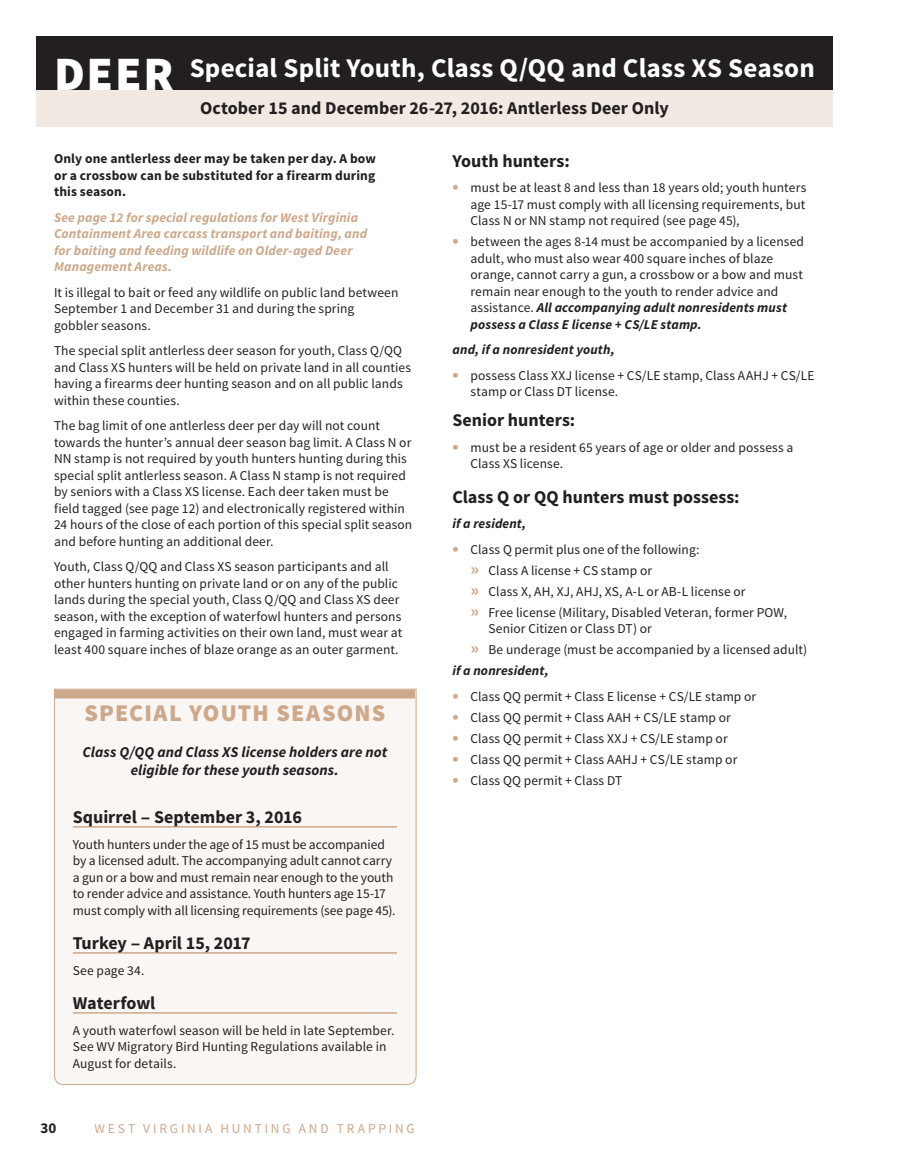
<style>
.page{position:relative;width:905px;height:1175px;background:#fff}
.page>*{position:absolute;margin:0;border:0;box-sizing:border-box;transform-origin:0 0}
.t1{font:700 27px "Source Sans Pro";letter-spacing:.01em;color:#fff}
.t2{font:900 24px "Source Sans Pro";letter-spacing:.05em;color:#cda88b}
.t3{font:700 18px "Source Sans Pro";color:#231f20}
.t4{font:italic 700 15px/18px "Source Sans Pro";letter-spacing:.005em;color:#231f20;text-align:center}
.t5{font:700 15px "Source Sans Pro";color:#231f20}
.t6{font:13.5px/16.5px "Source Sans Pro";letter-spacing:.005em;color:#231f20}
.t7{font:italic 700 13.5px/16.5px "Source Sans Pro";letter-spacing:.01em;color:#cda88b}
.t8{font:700 13.5px/16.5px "Source Sans Pro";letter-spacing:.01em;color:#231f20;text-align:justify}
.t9{font:italic 700 13.5px "Source Sans Pro";letter-spacing:.01em;color:#231f20}
.t10{font:13.5px "Source Sans Pro";letter-spacing:.205em;color:#cda88b}
.s1{font-weight:900;font-size:48px}
.s2{font-weight:700;font-size:18px;color:#cda88b}
.s3{font-weight:700;font-style:italic}
</style>
<div class="page">
<div style="left:36px;top:36px;width:796px;height:54px;background:#231f20"></div>
<div style="left:36px;top:90px;width:796px;height:36px;background:#f2e9e2"></div>
<div style="left:54px;top:688px;width:363px;height:397px;background:#faf6f3"></div>
<h1 class="t1" style="left:54px;top:50px;width:762px"><span class="s1">DEER</span> Special Split Youth, Class Q/QQ and Class XS Season</h1>
<h3 class="t3" style="left:200px;top:96px;width:470px">October 15 and December 26-27, 2016: Antlerless Deer Only</h3>
<p class="t8" style="left:54px;top:151px;width:323px">Only one antlerless deer may be taken per day. A bow or a crossbow can be substituted for a firearm during this season.</p>
<p class="t7" style="left:54px;top:209px;width:314px">See page 12 for special regulations for West Virginia Containment Area carcass transport and baiting, and for baiting and feeding wildlife on Older-aged Deer Management Areas.</p>
<p class="t6" style="left:54px;top:284px;width:346px">It is illegal to bait or feed any wildlife on public land between<br>September 1 and December 31 and during the spring gobbler seasons.</p>
<p class="t6" style="left:54px;top:343px;width:358px">The special split antlerless deer season for youth, Class Q/QQ and Class XS hunters will be held on private land in all counties having a firearms deer hunting season and on all public lands within these counties.</p>
<p class="t6" style="left:54px;top:418px;width:360px">The bag limit of one antlerless deer per day will not count towards the hunter’s annual deer season bag limit. A Class N or NN stamp is not required by youth hunters hunting during this special split antlerless season. A Class N stamp is not required by seniors with a Class XS license. Each deer taken must be field tagged (see page 12) and electronically registered within 24 hours of the close of each portion of this special split season and before hunting an additional deer.</p>
<p class="t6" style="left:54px;top:559px;width:350px">Youth, Class Q/QQ and Class XS season participants and all other hunters hunting on private land or on any of the public lands during the special youth, Class Q/QQ and Class XS deer season, with the exception of waterfowl hunters and persons engaged in farming activities on their own land, must wear at least 400 square inches of blaze orange as an outer garment.</p>
<h3 class="t3" style="left:452px;top:149px;width:119px">Youth hunters:</h3>
<p class="t6" style="left:470px;top:180px;width:337px;text-align:justify;text-indent:-18px"><span class="s2">•</span> must be at least 8 and less than 18 years old; youth hunters age 15-17 must comply with all licensing requirements, but Class N or NN stamp not required (see page 45),</p>
<p class="t6" style="left:470px;top:234px;width:335px;text-indent:-18px"><span class="s2">•</span> between the ages 8-14 must be accompanied by a licensed adult, who must also wear 400 square inches of blaze orange, cannot carry a gun, a crossbow or a bow and must remain near enough to the youth to render advice and assistance. <span class="s3">All accompanying adult nonresidents must possess a Class E license + CS/LE stamp.</span></p>
<p class="t9" style="left:452px;top:341px;width:164px">and, if a nonresident youth,</p>
<p class="t6" style="left:470px;top:367px;width:345px;text-indent:-18px"><span class="s2">•</span> possess Class XXJ license + CS/LE stamp, Class AAHJ + CS/LE stamp or Class DT license.</p>
<h3 class="t3" style="left:452px;top:408px;width:124px">Senior hunters:</h3>
<p class="t6" style="left:470px;top:439px;width:324px;text-indent:-18px"><span class="s2">•</span> must be a resident 65 years of age or older and possess a<br>Class XS license.</p>
<h3 class="t3" style="left:452px;top:485px;width:289px">Class Q or QQ hunters must possess:</h3>
<p class="t9" style="left:452px;top:515px;width:75px">if a resident,</p>
<p class="t6" style="left:470px;top:539px;width:318px;line-height:21px;text-indent:-18px"><span class="s2">•</span> Class Q permit plus one of the following:<br><span class="s2">»</span> Class A license + CS stamp or<br><span class="s2">»</span> Class X, AH, XJ, AHJ, XS, A-L or AB-L license or<br><span class="s2">»</span> Free license (Military, Disabled Veteran, former POW,</p>
<p class="t6" style="left:488px;top:621px;width:165px">Senior Citizen or Class DT) or</p>
<p class="t6" style="left:470px;top:642px;width:338px"><span class="s2">»</span> Be underage (must be accompanied by a licensed adult)</p>
<p class="t9" style="left:452px;top:662px;width:98px">if a nonresident,</p>
<p class="t6" style="left:452px;top:688px;width:305px"><span class="s2">•</span> Class QQ permit + Class E license + CS/LE stamp or</p>
<p class="t6" style="left:452px;top:709px;width:280px"><span class="s2">•</span> Class QQ permit + Class AAH + CS/LE stamp or</p>
<p class="t6" style="left:452px;top:730px;width:277px"><span class="s2">•</span> Class QQ permit + Class XXJ + CS/LE stamp or</p>
<p class="t6" style="left:452px;top:751px;width:286px"><span class="s2">•</span> Class QQ permit + Class AAHJ + CS/LE stamp or</p>
<p class="t6" style="left:452px;top:772px;width:171px"><span class="s2">•</span> Class QQ permit + Class DT</p>
<h2 class="t2" style="left:84px;top:697px;width:302px">SPECIAL YOUTH SEASONS</h2>
<p class="t4" style="left:82px;top:743px;width:306px">Class Q/QQ and Class XS license holders are not eligible for these youth seasons.</p>
<h3 class="t3" style="left:73px;top:805px;width:230px">Squirrel ‒ September 3, 2016</h3>
<p class="t6" style="left:73px;top:836px;width:324px">Youth hunters under the age of 15 must be accompanied by a licensed adult. The accompanying adult cannot carry a gun or a bow and must remain near enough to the youth to render advice and assistance. Youth hunters age 15-17 must comply with all licensing requirements (see page 45).</p>
<h3 class="t3" style="left:73px;top:931px;width:179px">Turkey ‒ April 15, 2017</h3>
<p class="t6" style="left:73px;top:962px;width:73px">See page 34.</p>
<h3 class="t3" style="left:73px;top:991px;width:84px">Waterfowl</h3>
<p class="t6" style="left:73px;top:1022px;width:323px">A youth waterfowl season will be held in late September.<br>See WV Migratory Bird Hunting Regulations available in<br>August for details.</p>
<p class="t5" style="left:40px;top:1118px;width:17px">30</p>
<p class="t10" style="left:94px;top:1119px;width:322px">WEST VIRGINIA HUNTING AND TRAPPING</p>
</div>
